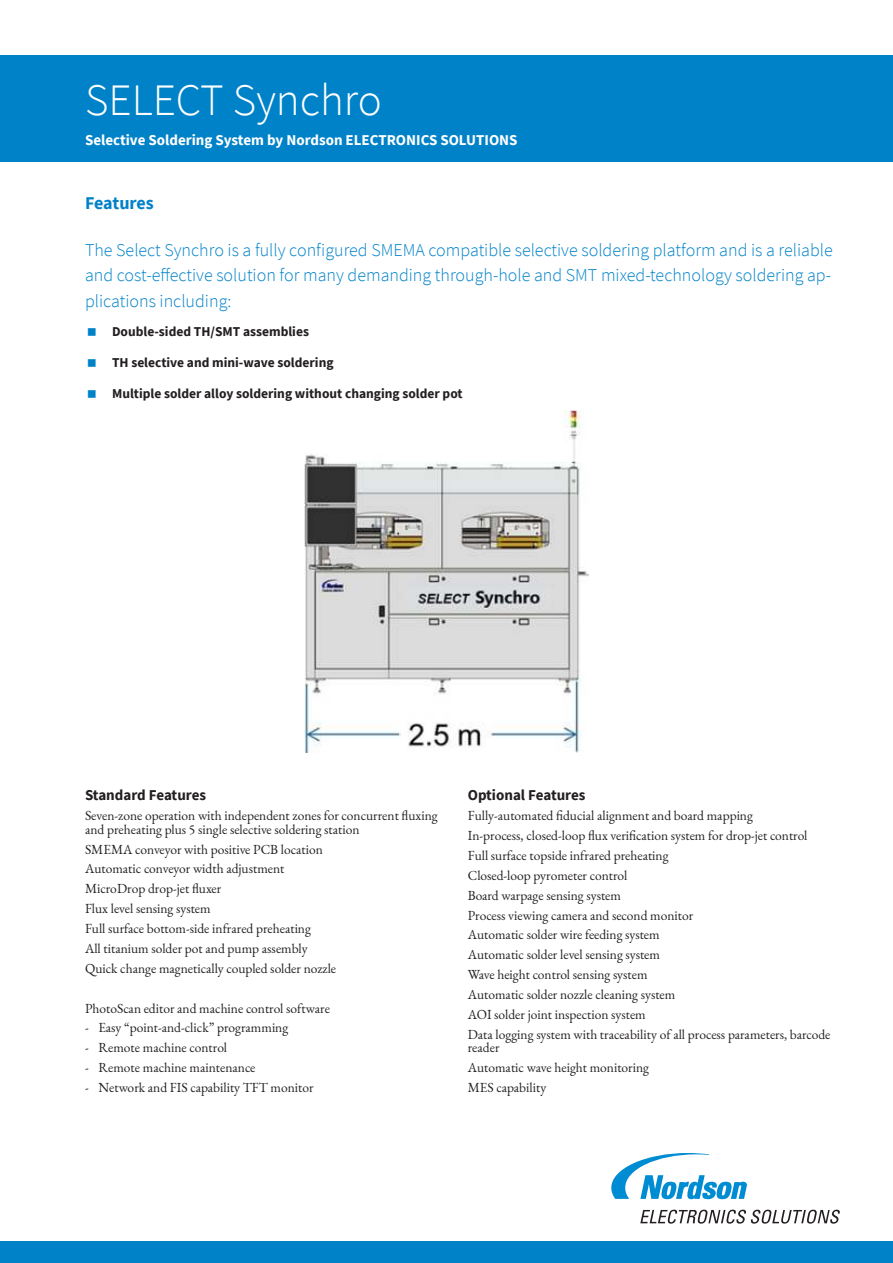
<style>
.page{position:relative;width:893px;height:1263px;background:#fff}
.page>*{position:absolute;margin:0;border:0;box-sizing:border-box;transform-origin:0 0}
.t1{font:300 45px "Source Sans Pro";color:#fff}
.t2{font:300 18px/25.5px "Source Sans Pro";color:#0082c8;text-align:justify}
.t3{font:700 18px "Source Sans Pro";letter-spacing:-.01em;color:#0082c8}
.t4{font:700 15px "Source Sans Pro";color:#fff}
.t5{font:700 15px "Source Sans Pro";color:#231f20}
.t6{font:13.5px/19.8px "EB Garamond";color:#231f20}
.t7{font:700 13.5px "Source Sans Pro";color:#231f20}
</style>
<div class="page">
<div style="left:0;top:55px;width:893px;height:107px;background:#0082c8"></div>
<img style="left:305px;top:410px;width:283px;height:343px">
<div style="left:0;top:1242px;width:893px;height:21px;background:#0082c8"></div>
<svg style="left:611px;top:1153px;width:136px;height:46px"></svg>
<svg style="left:640px;top:1210px;width:200px;height:13px"></svg>
<h1 class="t1" style="left:85px;top:82px;width:298px">SELECT Synchro</h1>
<p class="t4" style="left:85px;top:134px;width:434px">Selective Soldering System by Nordson ELECTRONICS SOLUTIONS</p>
<h2 class="t3" style="left:85px;top:196px;width:70px">Features</h2>
<h2 class="t2" style="left:85px;top:237px;width:749px">The Select Synchro is a fully configured SMEMA compatible selective soldering platform and is a reliable and cost-effective solution for many demanding through-hole and SMT mixed-technology soldering ap&shy;plications including:</h2>
<p class="t7" style="left:112px;top:326px;width:198px">Double-sided TH/SMT assemblies</p>
<p class="t7" style="left:112px;top:357px;width:223px">TH selective and mini-wave soldering</p>
<p class="t7" style="left:112px;top:388px;width:352px">Multiple solder alloy soldering without changing solder pot</p>
<p class="t5" style="left:85px;top:789px;width:123px">Standard Features</p>
<p class="t6" style="left:85px;top:809px;width:354px;line-height:13.5px">Seven-zone operation with independent zones for concurrent fluxing and preheating plus 5 single selective soldering station</p>
<p class="t6" style="left:85px;top:839px;width:253px">SMEMA conveyor with positive PCB location Automatic conveyor width adjustment MicroDrop drop-jet fluxer<br>Flux level sensing system<br>Full surface bottom-side infrared preheating<br>All titanium solder pot and pump assembly Quick change magnetically coupled solder nozzle</p>
<p class="t6" style="left:85px;top:998px;width:246px">PhotoScan editor and machine control software</p>
<p class="t6" style="left:85px;top:1018px;width:205px">- Easy “point-and-click” programming</p>
<p class="t6" style="left:85px;top:1038px;width:144px">- Remote machine control</p>
<p class="t6" style="left:85px;top:1058px;width:172px">- Remote machine maintenance</p>
<p class="t6" style="left:85px;top:1078px;width:230px">- Network and FIS capability TFT monitor</p>
<p class="t5" style="left:468px;top:789px;width:119px">Optional Features</p>
<p class="t6" style="left:468px;top:806px;width:364px">Fully-automated fiducial alignment and board mapping<br>In-process, closed-loop flux verification system for drop-jet control Full surface topside infrared preheating<br>Closed-loop pyrometer control<br>Board warpage sensing system<br>Process viewing camera and second monitor<br>Automatic solder wire feeding system<br>Automatic solder level sensing system<br>Wave height control sensing system<br>Automatic solder nozzle cleaning system<br>AOI solder joint inspection system<br>Data logging system with traceability of all process parameters, barcode</p>
<p class="t6" style="left:468px;top:1038px;width:183px">reader<br>Automatic wave height monitoring<br>MES capability</p>
</div>
